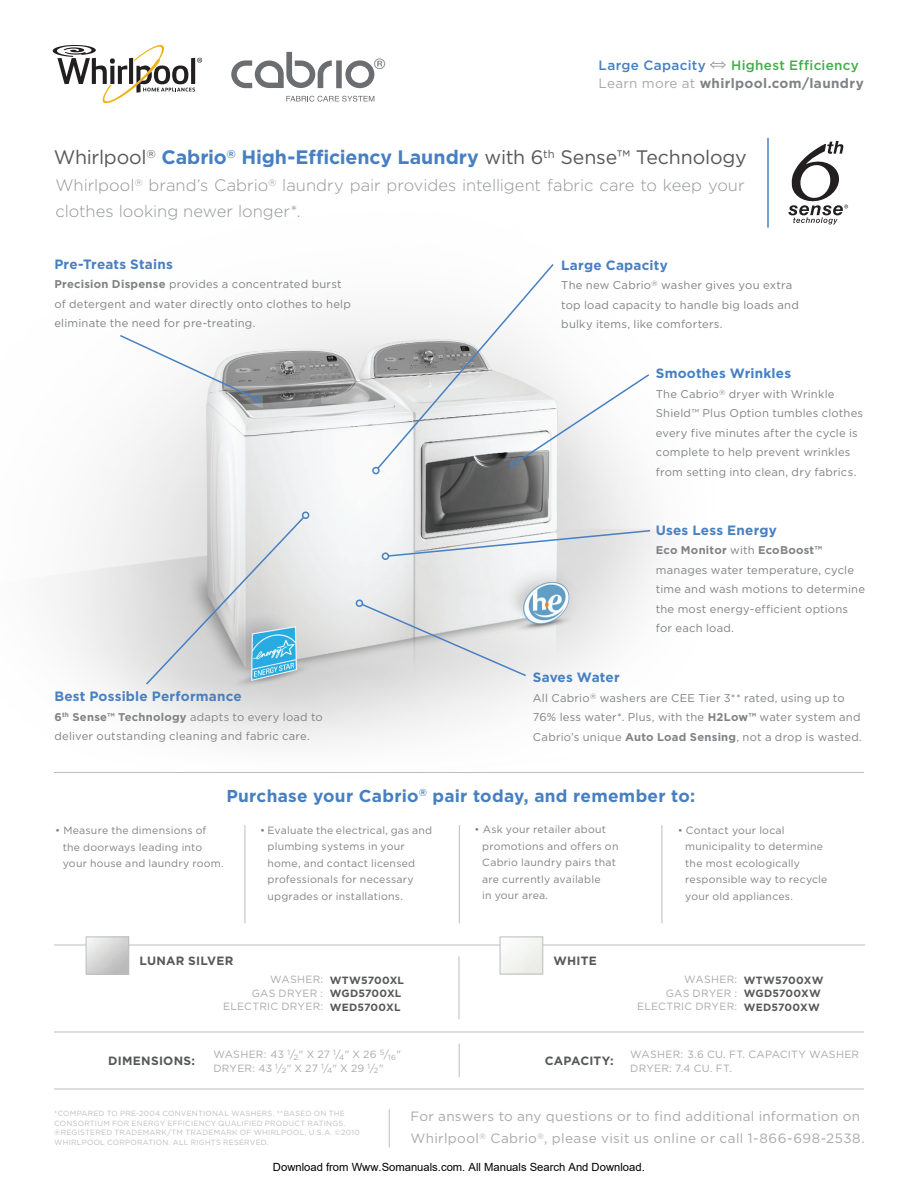
<style>
.page{position:relative;width:918px;height:1188px;background:#fff}
.page>*{position:absolute;margin:0;border:0;box-sizing:border-box;transform-origin:0 0}
.t1{font:19.5px "Gotham";letter-spacing:-.01em;color:#57585a}
.t2{font:700 17.25px "Gotham";letter-spacing:.015em;color:#4780c2}
.t3{font:300 16.5px/25.5px "Gotham";color:#939598}
.t4{font:14.55px "Helvetica";color:#6c6d70;scale:1.04 1}
.t5{font:13.5px/22.5px "Gotham";letter-spacing:.035em;color:#a8a9ad}
.t6{font:700 13.5px "Gotham";letter-spacing:.015em;color:#4780c2}
.t7{font:700 13.5px/18px "Gotham";letter-spacing:.025em;color:#808385}
.t8{font:500 13.5px "Gotham";letter-spacing:.025em;color:#4780c2}
.t9{font:700 12px "Gotham";letter-spacing:.02em;color:#57585a}
.t10{font:11.25px/19.5px "Gotham";letter-spacing:.02em;color:#808285}
.t11{font:11.25px "Arial";color:#000}
.t12{font:10.5px/16.5px "Gotham";letter-spacing:.02em;color:#808285}
.t13{font:10.5px/13.5px "Gotham";letter-spacing:.025em;color:#a8a9ad}
.t14{font:700 10.5px/13.5px "Gotham";letter-spacing:.015em;color:#57585a}
.t15{font:7.5px/9.8px "Gotham";letter-spacing:.035em;color:#bcbdc0}
.s1{font-weight:500;color:#40ae49}
.s2{font-weight:400;color:#a8a9ad}
.s3{font-weight:700;color:#4780c2}
.s4{font-weight:700}
</style>
<div class="page">
<img style="left:57px;top:318px;width:608px;height:426px">
<hr style="left:54px;top:945px;width:811px;height:1px;background:#bcbdc0">
<hr style="left:54px;top:1032px;width:810px;height:1px;background:#bcbdc0">
<hr style="left:54px;top:1089px;width:810px;height:1px;background:#bcbdc0">
<hr style="left:54px;top:772px;width:810px;height:1px;background:#bcbdc0">
<svg style="left:710px;top:61px;width:16px;height:8px"></svg>
<div style="left:372px;top:467px;width:8px;height:7px;border:2px solid #4780c2;border-radius:50%"></div>
<svg style="left:376px;top:264px;width:275px;height:206px"></svg>
<div style="left:510px;top:460px;width:8px;height:8px;border:2px solid #4780c2;border-radius:50%"></div>
<svg style="left:387px;top:529px;width:265px;height:29px"></svg>
<div style="left:382px;top:552px;width:7px;height:8px;border:2px solid #4780c2;border-radius:50%"></div>
<svg style="left:360px;top:602px;width:168px;height:76px;background:#dbdcde"></svg>
<div style="left:356px;top:599px;width:7px;height:8px;border:2px solid #4780c2;border-radius:50%"></div>
<svg style="left:144px;top:515px;width:162px;height:171px;background:#cdd5d9"></svg>
<div style="left:302px;top:511px;width:7px;height:8px;border:2px solid #4780c2;border-radius:50%"></div>
<svg style="left:118px;top:334px;width:139px;height:66px"></svg>
<div style="left:254px;top:395px;width:7px;height:8px;border:2px solid #4780c2;border-radius:50%"></div>
<img style="left:88px;top:939px;width:39px;height:33px">
<div style="left:86px;top:937px;width:43px;height:37px;border:1px solid #bcbdbf"></div>
<img style="left:502px;top:939px;width:39px;height:33px">
<div style="left:500px;top:937px;width:43px;height:37px;border:1px solid #bcbdbf"></div>
<hr style="left:459px;top:956px;width:1px;height:63px;background:#bcbdc0">
<hr style="left:245px;top:825px;width:1px;height:98px;background:#bcbdc0">
<hr style="left:459px;top:825px;width:1px;height:98px;background:#bcbdc0">
<hr style="left:662px;top:825px;width:1px;height:98px;background:#bcbdc0">
<hr style="left:767px;top:138px;width:2px;height:90px;background:#4780c2">
<hr style="left:459px;top:1044px;width:1px;height:33px;background:#bcbdc0">
<hr style="left:389px;top:1109px;width:1px;height:38px;background:#bcbdc0">
<svg style="left:286px;top:96px;width:88px;height:6px"></svg>
<div style="left:336px;top:60px;width:6px;height:28px;background:#6c6d70"></div>
<svg style="left:345px;top:60px;width:29px;height:28px"></svg>
<svg style="left:231px;top:52px;width:101px;height:36px"></svg>
<svg style="left:53px;top:45px;width:149px;height:58px"></svg>
<svg style="left:789px;top:141px;width:59px;height:83px"></svg>
<p class="t4" style="left:374px;top:53px;width:12px">®</p>
<p class="t7" style="left:599px;top:56px;width:267px;text-indent:132px"><span class="s1">Highest Efficiency<br></span><span class="s2">Learn more at</span> whirlpool.com/laundry</p>
<p class="t8" style="left:599px;top:57px;width:109px">Large Capacity</p>
<h1 class="t1" style="left:54px;top:146px;width:694px">Whirlpool<sup>®</sup> <span class="s3">Cabrio</span><sup>®</sup> <span class="s3">High-Efficiency Laundry</span> with 6<sup>th</sup> Sense™ Technology</h1>
<h3 class="t3" style="left:55px;top:173px;width:691px">Whirlpool<sup>®</sup> brand’s Cabrio<sup>®</sup> laundry pair provides intelligent fabric care to keep your clothes looking newer longer*.</h3>
<p class="t6" style="left:54px;top:256px;width:120px">Pre-Treats Stains</p>
<p class="t10" style="left:54px;top:274px;width:298px"><span class="s4">Precision Dispense</span> provides a concentrated burst of detergent and water directly onto clothes to help eliminate the need for pre-treating.</p>
<p class="t6" style="left:54px;top:689px;width:189px">Best Possible Performance</p>
<p class="t10" style="left:54px;top:707px;width:270px"><span class="s4">6</span><sup>th</sup> <span class="s4">Sense™ Technology</span> adapts to every load to deliver outstanding cleaning and fabric care.</p>
<p class="t6" style="left:561px;top:257px;width:108px">Large Capacity</p>
<p class="t10" style="left:561px;top:275px;width:239px">The new Cabrio<sup>®</sup> washer gives you extra top load capacity to handle big loads and bulky items, like comforters.</p>
<p class="t6" style="left:656px;top:366px;width:137px">Smoothes Wrinkles</p>
<p class="t10" style="left:656px;top:384px;width:209px">The Cabrio<sup>®</sup> dryer with Wrinkle Shield™ Plus Option tumbles clothes every five minutes after the cycle is complete to help prevent wrinkles from setting into clean, dry fabrics.</p>
<p class="t6" style="left:656px;top:522px;width:123px">Uses Less Energy</p>
<p class="t10" style="left:656px;top:540px;width:211px"><span class="s4">Eco Monitor</span> with <span class="s4">EcoBoost™ </span>manages water temperature, cycle time and wash motions to determine the most energy-efficient options for each load.</p>
<p class="t6" style="left:533px;top:670px;width:88px">Saves Water</p>
<p class="t10" style="left:533px;top:688px;width:331px">All Cabrio<sup>®</sup> washers are CEE Tier 3** rated, using up to<br>76% less water*. Plus, with the <span class="s4">H2Low™</span> water system and<br>Cabrio’s unique <span class="s4">Auto Load Sensing</span>, not a drop is wasted.</p>
<h2 class="t2" style="left:226px;top:786px;width:470px">Purchase your Cabrio<sup>®</sup> pair today, and remember to:</h2>
<p class="t12" style="left:63px;top:822px;width:162px;text-indent:-8px">• Measure the dimensions of the doorways leading into your house and laundry room.</p>
<p class="t12" style="left:268px;top:822px;width:166px;text-indent:-8px">• Evaluate the electrical, gas and plumbing systems in your home, and contact licensed professionals for necessary upgrades or installations.</p>
<p class="t12" style="left:482px;top:821px;width:138px;text-indent:-8px">• Ask your retailer about promotions and offers on<br>Cabrio laundry pairs that are currently available<br>in your area.</p>
<p class="t12" style="left:685px;top:822px;width:144px;text-indent:-8px">• Contact your local municipality to determine the most ecologically responsible way to recycle your old appliances.</p>
<p class="t9" style="left:140px;top:954px;width:95px">Lunar Silver</p>
<p class="t9" style="left:554px;top:954px;width:36px">wh ite</p>
<p class="t13" style="left:252px;top:973px;width:73px;text-indent:18px">washeR: gas DRYER</p>
<p class="t13" style="left:666px;top:973px;width:73px;text-indent:18px">washeR: gas DRYER</p>
<p class="t14" style="left:330px;top:973px;width:76px">WTW5700XL<br>WGD5700XL<br>WED5700XL</p>
<p class="t14" style="left:744px;top:973px;width:81px">WTW5700XW<br>WGD5700XW<br>WED5700XW</p>
<p class="t13" style="left:223px;top:986px;width:102px;text-align:right">:<br>electric dryer:</p>
<p class="t13" style="left:637px;top:986px;width:102px;text-align:right">:<br>electric dryer:</p>
<p class="t9" style="left:108px;top:1054px;width:88px">Dimensions:</p>
<p class="t13" style="left:213px;top:1048px;width:189px">Washer: 43 <sup>1</sup>/<sub>2</sub>" x 27 <sup>1</sup>/<sub>4</sub>" x 26 <sup>5</sup>/<sub>16</sub>"<br>D ryer: 43 <sup>1</sup>/<sub>2</sub>" x 27 <sup>1</sup>/<sub>4</sub>" x 29 <sup>1</sup>/<sub>2</sub>"</p>
<p class="t9" style="left:545px;top:1054px;width:19px">Capac</p>
<p class="t9" style="left:589px;top:1054px;width:26px">ity:</p>
<p class="t13" style="left:630px;top:1048px;width:229px">Washer: 3.6 Cu. Ft. Capacity WasheR<br>D ryer: 7.4 cu. ft.</p>
<p class="t15" style="left:54px;top:1108px;width:307px">*Compared to pre-2004 conventional washers. **Based on the Consortium for Energy Efficiency qualified product ratings. ®Registered trademark/TM Trademark of Whirlpool, U.S.A. ©2010<br>Whirlpool Corporation. All</p>
<p class="t15" style="left:191px;top:1138px;width:79px">Rights Reserved.</p>
<p class="t5" style="left:410px;top:1105px;width:456px">For answers to any questions or to find additional information on<br>Whirlpool<sup>®</sup> Cabrio<sup>®</sup>, please visit us online or call 1-866-698-2538.</p>
<p class="t11" style="left:273px;top:1160px;width:373px">Download from Www.Somanuals.com. All Manuals Search And Download.</p>
</div>
